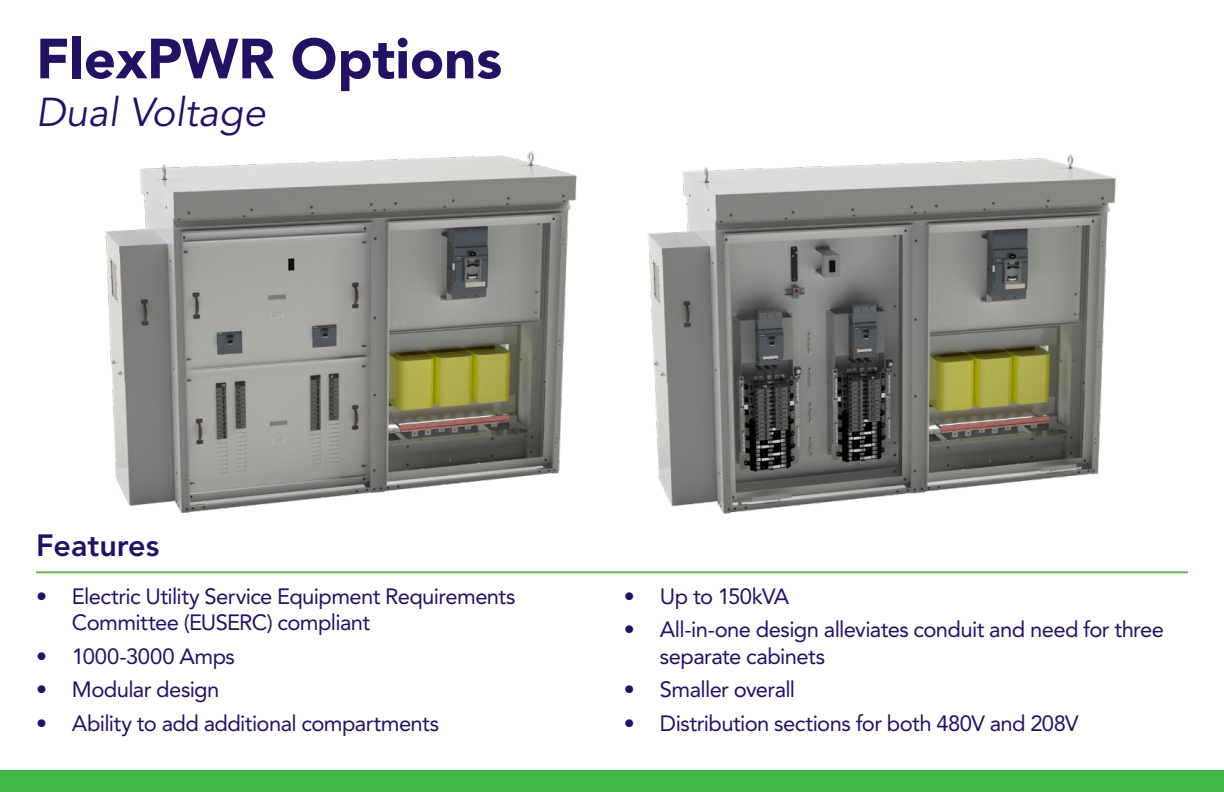
<style>
.page{position:relative;width:1224px;height:792px;background:#fff}
.page>*{position:absolute;margin:0;border:0;box-sizing:border-box;transform-origin:0 0}
.t1{font:900 56px "Avenir LT Std";color:#251163}
.t2{font:italic 40px "Avenir LT Std";color:#251163}
.t3{font:800 30.6px "Avenir LT Std";color:#251163}
.t4{font:22px/26.4px "Avenir LT Std";letter-spacing:-.025em;color:#251163}
</style>
<div class="page">
<div style="left:0;top:770px;width:1224px;height:22px;background:#43b649"></div>
<img style="left:105px;top:151px;width:472px;height:363px">
<img style="left:648px;top:154px;width:468px;height:360px">
<hr style="left:36px;top:571px;width:1152px;height:2px;background:#5db647">
<h1 class="t1" style="left:36px;top:25px;width:468px">FlexPWR Options</h1>
<h2 class="t2" style="left:36px;top:90px;width:231px">Dual Voltage</h2>
<h3 class="t3" style="left:36px;top:528px;width:125px">Features</h3>
<p class="t4" style="left:72px;top:583px;width:445px;text-indent:-36px">• Electric Utility Service Equipment Requirements<br>Committee (EUSERC) compliant</p>
<p class="t4" style="left:36px;top:643px;width:200px">• 1000-3000 Amps</p>
<p class="t4" style="left:36px;top:677px;width:185px">• Modular design</p>
<p class="t4" style="left:36px;top:710px;width:405px">• Ability to add additional compartments</p>
<p class="t4" style="left:624px;top:583px;width:167px">• Up to 150kVA</p>
<p class="t4" style="left:660px;top:617px;width:506px;text-indent:-36px">• All-in-one design alleviates conduit and need for three separate cabinets</p>
<p class="t4" style="left:624px;top:676px;width:173px">• Smaller overall</p>
<p class="t4" style="left:624px;top:710px;width:456px">• Distribution sections for both 480V and 208V</p>
</div>
